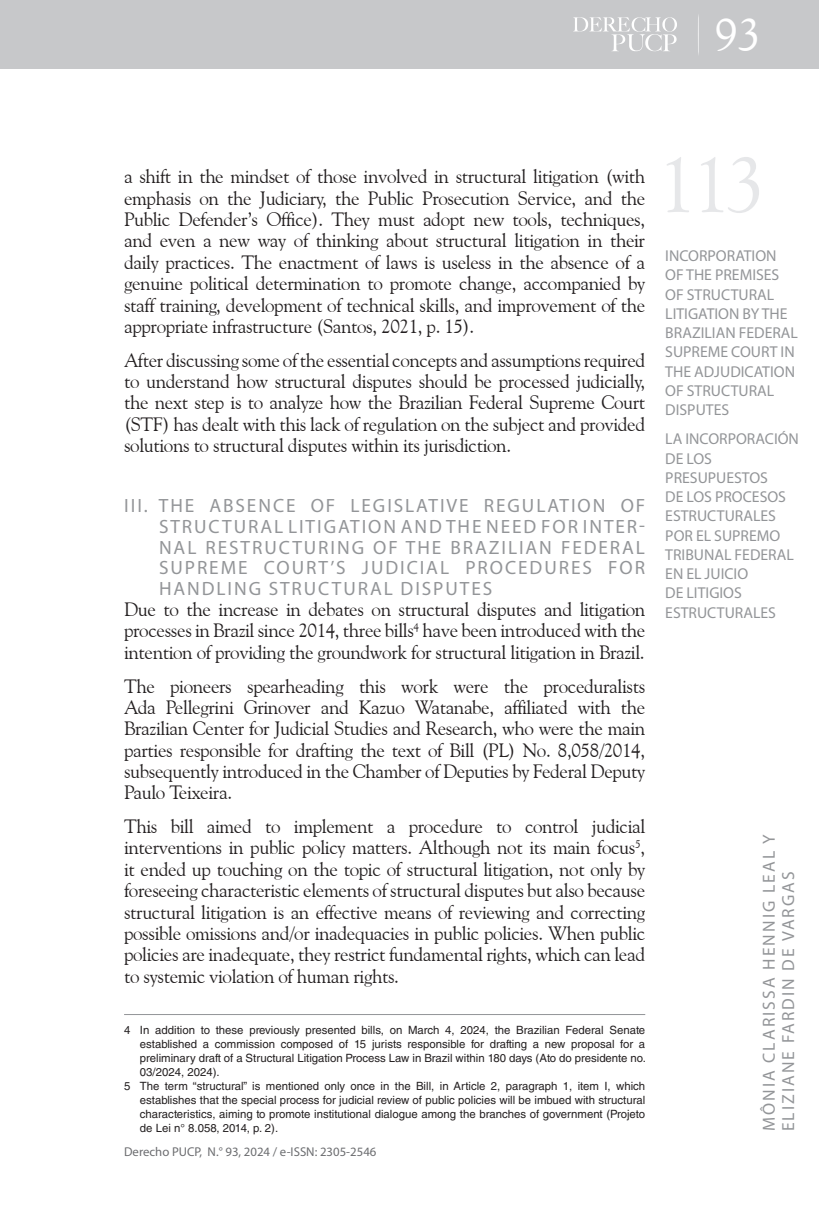
<style>
.page{position:relative;width:819px;height:1206px;background:#fff}
.page>*{position:absolute;margin:0;border:0;box-sizing:border-box;transform-origin:0 0}
.t1{font:78.75px "Goudy Old Style BT";color:#e6e7e9}
.t2{font:46.38px "Goudy Old Style BT";color:#fff}
._02_texto_normal{font:19.25px/21.3px "Goudy Old Style BT";letter-spacing:-.02em;color:#231f20;text-align:justify}
._02_texto_normal_-_C{font:19.25px/21.3px "Goudy Old Style BT";letter-spacing:-.02em;color:#231f20;text-align:justify}
._02_texto_normal_tít{font:19.25px/20.7px "Myriad Pro";letter-spacing:.1em;color:#939598;text-align:justify}
.t3{font:17.5px/19.2px "Myriad Pro";letter-spacing:.12em;color:#939598}
.t4{font:15.75px/19.2px "Myriad Pro";color:#939598}
.t5{font:12.78px "Myriad Pro";color:#6c6d70}
._07_texto_normal_pie{font:11.38px/14px "Helvetica LT Std";color:#231f20;text-align:justify}
</style>
<div class="page">
<div style="left:0;top:0;width:819px;height:69px;background:#c7c8ca"></div>
<svg style="left:573px;top:17px;width:104px;height:34px"></svg>
<hr style="left:124px;top:1014px;width:521px;height:1px;background:#939598">
<h2 class="t2" style="left:714px;top:6px;width:47px">93</h2>
<p class="_02_texto_normal" style="left:124px;top:166px;width:522px">a shift in the mindset of those involved in structural litigation (with emphasis on the Judiciary, the Public Prosecution Service, and the Public Defender’s Office). They must adopt new tools, techniques, and even a new way of thinking about structural litigation in their daily practices. The enactment of laws is useless in the absence of a genuine political determination to promote change, accompanied by staff training, development of technical skills, and improvement of the appropriate infrastructure (Santos, 2021, p. 15).</p>
<p class="_02_texto_normal_-_C" style="left:124px;top:349px;width:522px">After discussing some of the essential concepts and assumptions required to understand how structural disputes should be processed judicially, the next step is to analyze how the Brazilian Federal Supreme Court (STF) has dealt with this lack of regulation on the subject and provided solutions to structural disputes within its jurisdiction.</p>
<p class="_02_texto_normal_tít" style="left:159px;top:495px;width:487px;text-indent:-35px">III. THE ABSENCE OF LEGISLATIVE REGULATION OF STRUCTURAL LITIGATION AND THE NEED FOR INTER-NAL RESTRUCTURING OF THE BRAZILIAN FEDERAL SUPREME COURT’S JUDICIAL PROCEDURES FOR HANDLING STRUCTURAL DISPUTES</p>
<p class="_02_texto_normal" style="left:124px;top:598px;width:522px">Due to the increase in debates on structural disputes and litigation processes in Brazil since 2014, three bills<sup>4</sup> have been introduced with the intention of providing the groundwork for structural litigation in Brazil.</p>
<p class="_02_texto_normal" style="left:124px;top:675px;width:522px">The pioneers spearheading this work were the proceduralists Ada Pellegrini Grinover and Kazuo Watanabe, affiliated with the Brazilian Center for Judicial Studies and Research, who were the main parties responsible for drafting the text of Bill (PL) No. 8,058/2014, subsequently introduced in the Chamber of Deputies by Federal Deputy Paulo Teixeira.</p>
<p class="_02_texto_normal" style="left:124px;top:815px;width:522px">This bill aimed to implement a procedure to control judicial interventions in public policy matters. Although not its main focus<sup>5</sup>, it ended up touching on the topic of structural litigation, not only by foreseeing characteristic elements of structural disputes but also because structural litigation is an effective means of reviewing and correcting possible omissions and/or inadequacies in public policies. When public policies are inadequate, they restrict fundamental rights, which can lead to systemic violation of human rights.</p>
<p class="_07_texto_normal_pie" style="left:140px;top:1022px;width:507px;text-indent:-16px">4 In addition to these previously presented bills, on March 4, 2024, the Brazilian Federal Senate established a commission composed of 15 jurists responsible for drafting a new proposal for a preliminary draft of a Structural Litigation Process Law in Brazil within 180 days (Ato do presidente no.<br>03/2024, 2024).</p>
<p class="_07_texto_normal_pie" style="left:140px;top:1078px;width:507px;text-indent:-16px">5 The term “structural” is mentioned only once in the Bill, in Article 2, paragraph 1, item I, which establishes that the special process for judicial review of public policies will be imbued with structural characteristics, aiming to promote institutional dialogue among the branches of government (Projeto de Lei n° 8.058, 2014, p. 2).</p>
<p class="t5" style="left:124px;top:1144px;width:254px">Derecho PUCP, N.° 93, 2024 / e-ISSN: 2305-2546</p>
<h1 class="t1" style="left:657px;top:136px;width:109px">113</h1>
<p class="t4" style="left:665px;top:246px;width:134px">INCORPORATION<br>OF THE PREMISES<br>OF STRUCTURAL<br>LITIGATION BY THE<br>BRAZILIAN FEDERAL<br>SUPREME COURT IN<br>THE ADJUDICATION<br>OF STRUCTURAL<br>DISPUTES</p>
<p class="t4" style="left:665px;top:429px;width:135px">LA INCORPORACIÓN<br>DE LOS<br>PRESUPUESTOS<br>DE LOS PROCESOS<br>ESTRUCTURALES<br>POR EL SUPREMO<br>TRIBUNAL FEDERAL<br>EN EL JUICIO<br>DE LITIGIOS<br>ESTRUCTURALES</p>
<p class="t3" style="left:759px;top:1131px;width:298px;rotate:-90deg">MÔNIA CLARISSA HENNIG LEAL Y<br>ELIZIANE FARDIN DE VARGAS</p>
</div>
